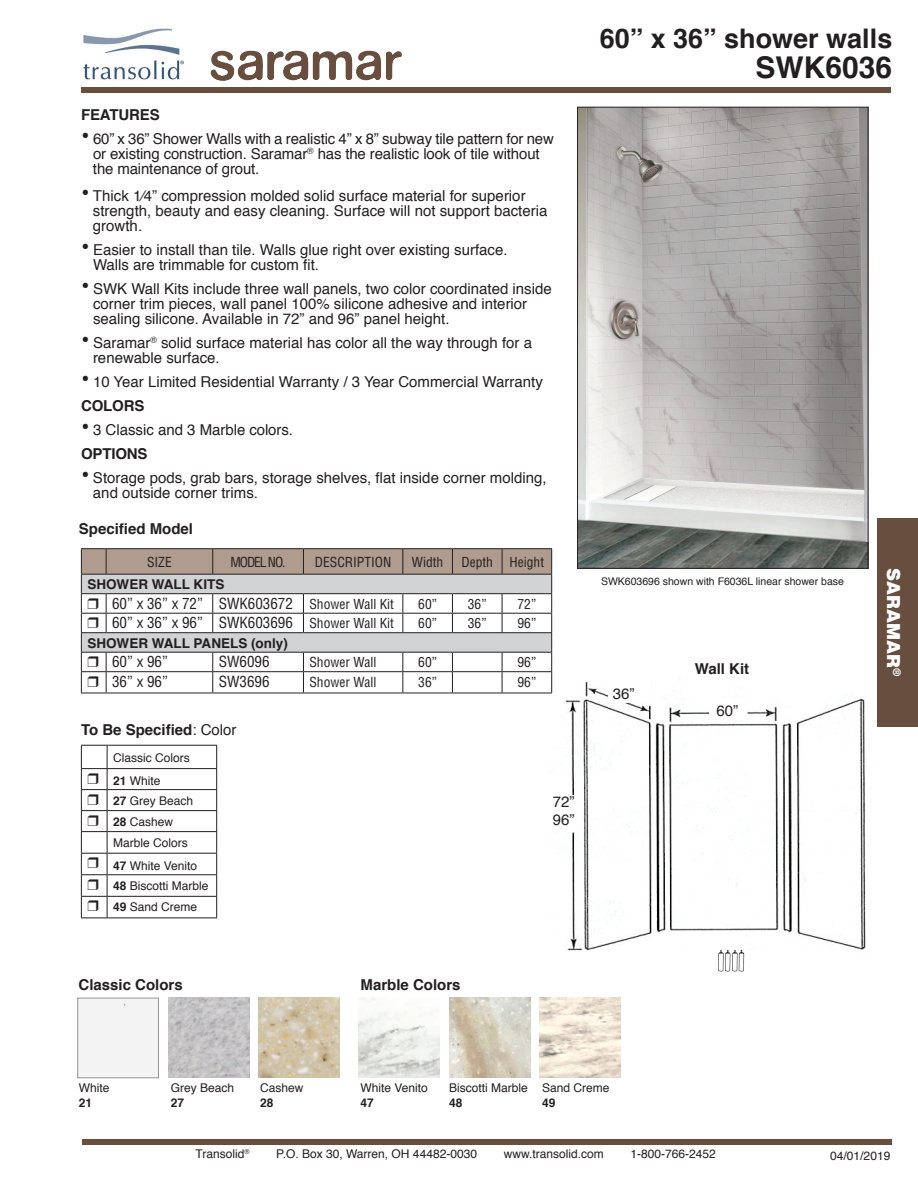
<style>
.page{position:relative;width:918px;height:1188px;background:#fff}
.page>*{position:absolute;margin:0;border:0;box-sizing:border-box;transform-origin:0 0}
.t1{font:700 30px "Helvetica";color:#231f20}
.t2{font:700 27px "Helvetica";color:#231f20}
.t3{font:900 18px "Helvetica";color:#fff}
.t4{font:15px/15px "Helvetica";color:#231f20}
.t5{font:condensed 15px "Helvetica";color:#231f20}
.t6{font:700 15px "Helvetica";color:#231f20}
.t7{font:condensed 13.5px "Helvetica";color:#231f20}
.t8{font:700 13.5px "Helvetica";color:#231f20}
.t9{font:12px/21px "Helvetica";color:#231f20}
.t10{font:700 12px "Helvetica";color:#231f20}
.t11{font:10.5px "Helvetica";color:#231f20}
.s1{font-size:24px}
.s2{font-weight:700}
.s3{font-size:13.5px}
.s4{font-weight:400}
</style>
<div class="page">
<img style="left:552px;top:677px;width:314px;height:274px">
<div style="left:612px;top:677px;width:39px;height:23px;background:#fff"></div>
<div style="left:545px;top:795px;width:37px;height:37px;background:#fff"></div>
<div style="left:608px;top:687px;width:31px;height:16px;background:#fff"></div>
<div style="left:709px;top:698px;width:35px;height:20px;background:#fff"></div>
<div style="left:712px;top:705px;width:31px;height:15px;background:#fff"></div>
<div style="left:81px;top:88px;width:810px;height:5px;background:#674e3f"></div>
<img style="left:83px;top:28px;width:101px;height:52px">
<div style="left:878px;top:518px;width:40px;height:209px;background:#674e3f"></div>
<img style="left:579px;top:109px;width:287px;height:458px">
<div style="left:577px;top:107px;width:291px;height:462px;border:1px solid #231f20"></div>
<div style="left:82px;top:1140px;width:810px;height:5px;background:#674e3f"></div>
<hr style="left:107px;top:745px;width:110px;height:1px;background:#231f20">
<hr style="left:107px;top:768px;width:110px;height:1px;background:#231f20">
<hr style="left:107px;top:789px;width:110px;height:1px;background:#231f20">
<hr style="left:107px;top:810px;width:110px;height:1px;background:#231f20">
<hr style="left:107px;top:831px;width:110px;height:1px;background:#231f20">
<hr style="left:107px;top:853px;width:110px;height:1px;background:#231f20">
<hr style="left:107px;top:874px;width:110px;height:1px;background:#231f20">
<hr style="left:107px;top:896px;width:110px;height:1px;background:#231f20">
<svg style="left:216px;top:746px;width:1px;height:172px"></svg>
<hr style="left:107px;top:918px;width:110px;height:1px;background:#231f20">
<img style="left:211px;top:51px;width:191px;height:30px">
<div style="left:78px;top:998px;width:81px;height:80px;border:1px solid #939598"></div>
<img style="left:168px;top:998px;width:81px;height:80px">
<img style="left:359px;top:998px;width:81px;height:80px">
<img style="left:540px;top:998px;width:81px;height:80px">
<img style="left:449px;top:998px;width:81px;height:80px">
<img style="left:259px;top:998px;width:81px;height:80px">
<img style="left:712px;top:943px;width:33px;height:29px">
<svg style="left:81px;top:548px;width:471px;height:146px"></svg>
<svg style="left:81px;top:745px;width:27px;height:174px"></svg>
<p class="t6" style="left:81px;top:103px;width:80px">FEATURES</p>
<p class="t4" style="left:93px;top:132px;width:462px;text-indent:-12px"><span class="s1">•</span> 60” x 36” Shower Walls with a realistic 4” x 8” subway tile pattern for new or existing construction. Saramar<sup>®</sup> has the realistic look of tile without the maintenance of grout.</p>
<p class="t4" style="left:93px;top:189px;width:456px;text-indent:-12px"><span class="s1">•</span> Thick 1⁄4” compression molded solid surface material for superior strength, beauty and easy cleaning. Surface will not support bacteria growth.</p>
<p class="t4" style="left:93px;top:243px;width:416px;text-indent:-12px"><span class="s1">•</span> Easier to install than tile. Walls glue right over existing surface.<br>Walls are trimmable for custom fit.</p>
<p class="t4" style="left:93px;top:282px;width:460px;text-indent:-12px"><span class="s1">•</span> SWK Wall Kits include three wall panels, two color coordinated inside corner trim pieces, wall panel 100% silicone adhesive and interior sealing silicone. Available in 72” and 96” panel height.</p>
<p class="t4" style="left:93px;top:336px;width:441px;text-indent:-12px"><span class="s1">•</span> Saramar<sup>®</sup> solid surface material has color all the way through for a renewable surface.</p>
<p class="t4" style="left:81px;top:370px;width:463px;line-height:24px"><span class="s1">•</span> 10 Year Limited Residential Warranty / 3 Year Commercial Warranty<br><span class="s2">COLORS</span></p>
<p class="t4" style="left:81px;top:418px;width:213px;line-height:24px"><span class="s1">•</span> 3 Classic and 3 Marble colors.<br><span class="s2">OPTIONS</span></p>
<p class="t4" style="left:93px;top:471px;width:455px;text-indent:-12px"><span class="s1">•</span> Storage pods, grab bars, storage shelves, flat inside corner molding, and outside corner trims.</p>
<p class="t6" style="left:79px;top:517px;width:116px">Specified Model</p>
<p class="t7" style="left:147px;top:554px;width:26px">SIZE</p>
<p class="t7" style="left:231px;top:554px;width:57px">MODEL NO.</p>
<p class="t7" style="left:315px;top:554px;width:78px">DESCRIPTION</p>
<p class="t7" style="left:412px;top:554px;width:33px">Width</p>
<p class="t7" style="left:462px;top:554px;width:84px">Depth Height</p>
<p class="t8" style="left:87px;top:574px;width:139px">SHOWER WALL KITS</p>
<p class="t5" style="left:112px;top:594px;width:283px">60” x 36” x 72” SWK603672 <span class="s3">Shower Wall Kit</span></p>
<p class="t7" style="left:418px;top:595px;width:20px">60”</p>
<p class="t7" style="left:468px;top:595px;width:20px">36”</p>
<p class="t7" style="left:518px;top:595px;width:20px">72”</p>
<p class="t5" style="left:112px;top:613px;width:283px">60” x 36” x 96” SWK603696 <span class="s3">Shower Wall Kit</span></p>
<p class="t7" style="left:418px;top:615px;width:20px">60”</p>
<p class="t7" style="left:468px;top:615px;width:20px">36”</p>
<p class="t7" style="left:518px;top:615px;width:20px">96”</p>
<p class="t8" style="left:87px;top:632px;width:202px">SHOWER WALL PANELS (only)</p>
<p class="t5" style="left:112px;top:652px;width:57px">60” x 96”</p>
<p class="t5" style="left:219px;top:652px;width:52px">SW6096</p>
<p class="t7" style="left:309px;top:654px;width:68px">Shower Wall</p>
<p class="t7" style="left:418px;top:654px;width:20px">60”</p>
<p class="t7" style="left:518px;top:654px;width:20px">96”</p>
<p class="t5" style="left:112px;top:672px;width:57px">36” x 96”</p>
<p class="t5" style="left:219px;top:672px;width:52px">SW3696</p>
<p class="t7" style="left:309px;top:673px;width:68px">Shower Wall</p>
<p class="t7" style="left:418px;top:673px;width:20px">36”</p>
<p class="t7" style="left:518px;top:673px;width:20px">96”</p>
<p class="t6" style="left:81px;top:718px;width:157px">To Be Specified<span class="s4">: Color</span></p>
<p class="t9" style="left:113px;top:746px;width:78px;line-height:23.4px">Classic Colors<br><span class="s2">21</span> White</p>
<p class="t9" style="left:113px;top:790px;width:82px"><span class="s2">27</span> Grey Beach<br><span class="s2">28</span> Cashew<br>Marble Colors</p>
<p class="t9" style="left:113px;top:856px;width:97px;line-height:20.1px"><span class="s2">47</span> White Venito<br><span class="s2">48</span> Biscotti Marble</p>
<p class="t9" style="left:113px;top:897px;width:86px"><span class="s2">49</span> Sand Creme</p>
<p class="t4" style="left:553px;top:793px;width:23px;line-height:18px">72”<br>96”</p>
<h2 class="t2" style="left:600px;top:17px;width:294px">60” x 36” shower walls</h2>
<h1 class="t1" style="left:756px;top:43px;width:138px">SWK6036</h1>
<p class="t11" style="left:601px;top:573px;width:244px">SWK603696 shown with F6036L linear shower base</p>
<p class="t4" style="left:613px;top:686px;width:23px">36”</p>
<p class="t6" style="left:695px;top:656px;width:56px">Wall Kit</p>
<p class="t4" style="left:716px;top:704px;width:23px">60”</p>
<p class="t3" style="left:906px;top:568px;width:110px;rotate:90deg">SARAMAR<sup>®</sup></p>
<p class="t6" style="left:79px;top:972px;width:106px">Classic Colors</p>
<p class="t6" style="left:361px;top:972px;width:102px">Marble Colors</p>
<p class="t9" style="left:79px;top:1078px;width:32px">White</p>
<p class="t10" style="left:79px;top:1093px;width:15px">21</p>
<p class="t9" style="left:171px;top:1078px;width:65px">Grey Beach</p>
<p class="t10" style="left:171px;top:1093px;width:15px">27</p>
<p class="t9" style="left:260px;top:1078px;width:45px">Cashew</p>
<p class="t10" style="left:260px;top:1093px;width:15px">28</p>
<p class="t9" style="left:361px;top:1078px;width:69px">White Venito</p>
<p class="t10" style="left:361px;top:1093px;width:15px">47</p>
<p class="t9" style="left:449px;top:1078px;width:80px">Biscotti Marble</p>
<p class="t10" style="left:449px;top:1093px;width:15px">48</p>
<p class="t9" style="left:542px;top:1078px;width:69px">Sand Creme</p>
<p class="t10" style="left:542px;top:1093px;width:15px">49</p>
<p class="t9" style="left:196px;top:1144px;width:56px">Transolid<sup>®</sup></p>
<p class="t9" style="left:276px;top:1144px;width:202px">P.O. Box 30, Warren, OH 44482-0030</p>
<p class="t9" style="left:504px;top:1144px;width:102px">www.transolid.com</p>
<p class="t9" style="left:630px;top:1144px;width:87px">1-800-766-2452</p>
<p class="t9" style="left:830px;top:1146px;width:62px">04/01/2019</p>
</div>
